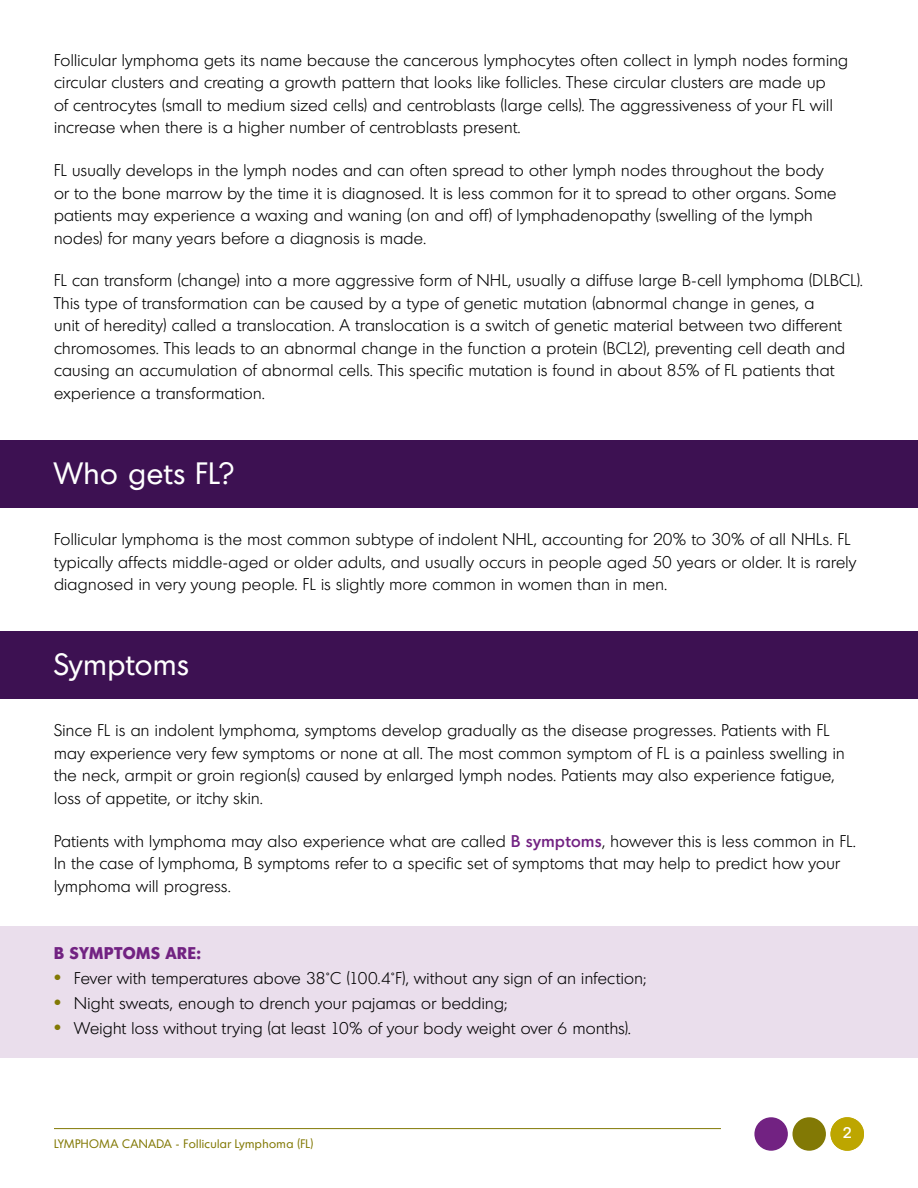
<style>
.page{position:relative;width:918px;height:1188px;background:#fff}
.page>*{position:absolute;margin:0;border:0;box-sizing:border-box;transform-origin:0 0}
.t1{font:30px "Montreal Serial";letter-spacing:.03em;color:#fff}
.t2{font:300 16.5px/22.5px "Montreal Serial";letter-spacing:.025em;color:#000}
.t3{font:800 16.5px "Montreal Serial";letter-spacing:.045em;color:#722282}
.t4{font:500 15px "Montreal Serial";color:#fff}
.t5{font:12px "Montreal Serial";letter-spacing:.035em;color:#827905}
.s1{font-weight:500;color:#722282}
.s2{font-family:"Arial";font-weight:700;font-size:19.5px;color:#827905}
</style>
<div class="page">
<div style="left:754px;top:1117px;width:34px;height:34px;background:#722282;border-radius:50%"></div>
<div style="left:792px;top:1117px;width:34px;height:34px;background:#827905;border-radius:50%"></div>
<div style="left:831px;top:1117px;width:33px;height:34px;background:#bda600;border-radius:50%"></div>
<hr style="left:54px;top:1128px;width:667px;height:1px;background:#827905">
<div style="left:0;top:440px;width:918px;height:68px;background:#3d1152"></div>
<div style="left:0;top:632px;width:918px;height:67px;background:#3d1152"></div>
<div style="left:0;top:927px;width:918px;height:55px;background:#eadeec"></div>
<div style="left:0;top:977px;width:918px;height:55px;background:#eadeec"></div>
<div style="left:0;top:1002px;width:918px;height:56px;background:#eadeec"></div>
<p class="t2" style="left:54px;top:49px;width:796px">Follicular lymphoma gets its name because the cancerous lymphocytes often collect in lymph nodes forming circular clusters and creating a growth pattern that looks like follicles. These circular clusters are made up<br>of centrocytes (small to medium sized cells) and centroblasts (large cells). The aggressiveness of your FL will increase when there is a higher number of centroblasts present.</p>
<p class="t2" style="left:54px;top:159px;width:784px">FL usually develops in the lymph nodes and can often spread to other lymph nodes throughout the body or to the bone marrow by the time it is diagnosed. It is less common for it to spread to other organs. Some patients may experience a waxing and waning (on and off) of lymphadenopathy (swelling of the lymph nodes) for many years before a diagnosis is made.</p>
<p class="t2" style="left:54px;top:269px;width:810px">FL can transform (change) into a more aggressive form of NHL, usually a diffuse large B-cell lymphoma (DLBCL).<br>This type of transformation can be caused by a type of genetic mutation (abnormal change in genes, a<br>unit of heredity) called a translocation. A translocation is a switch of genetic material between two different chromosomes. This leads to an abnormal change in the function a protein (BCL2), preventing cell death and causing an accumulation of abnormal cells. This specific mutation is found in about 85% of FL patients that experience a transformation.</p>
<h1 class="t1" style="left:54px;top:454px;width:182px">Who gets FL?</h1>
<p class="t2" style="left:54px;top:528px;width:804px">Follicular lymphoma is the most common subtype of indolent NHL, accounting for 20% to 30% of all NHLs. FL typically affects middle-aged or older adults, and usually occurs in people aged 50 years or older. It is rarely diagnosed in very young people. FL is slightly more common in women than in men.</p>
<h1 class="t1" style="left:54px;top:645px;width:136px">Symptoms</h1>
<p class="t2" style="left:54px;top:719px;width:792px">Since FL is an indolent lymphoma, symptoms develop gradually as the disease progresses. Patients with FL may experience very few symptoms or none at all. The most common symptom of FL is a painless swelling in the neck, armpit or groin region(s) caused by enlarged lymph nodes. Patients may also experience fatigue, loss of appetite, or itchy skin.</p>
<p class="t2" style="left:54px;top:829px;width:803px">Patients with lymphoma may also experience what are called <span class="s1">B symptoms</span>, however this is less common in FL.<br>In the case of lymphoma, B symptoms refer to a specific set of symptoms that may help to predict how your lymphoma will progress.</p>
<p class="t3" style="left:54px;top:942px;width:149px">B SYMPTOMS ARE:</p>
<p class="t2" style="left:54px;top:967px;width:594px"><span class="s2">•</span> Fever with temperatures above 38˚C (100.4˚F), without any sign of an infection;</p>
<p class="t2" style="left:54px;top:992px;width:455px"><span class="s2">•</span> Night sweats, enough to drench your pajamas or bedding;</p>
<p class="t2" style="left:54px;top:1017px;width:578px"><span class="s2">•</span> Weight loss without trying (at least 10% of your body weight over 6 months).</p>
<p class="t5" style="left:54px;top:1136px;width:261px">LYMPHOMA CANADA - Follicular Lymphoma (FL)</p>
<p class="t4" style="left:843px;top:1123px;width:10px">2</p>
</div>
